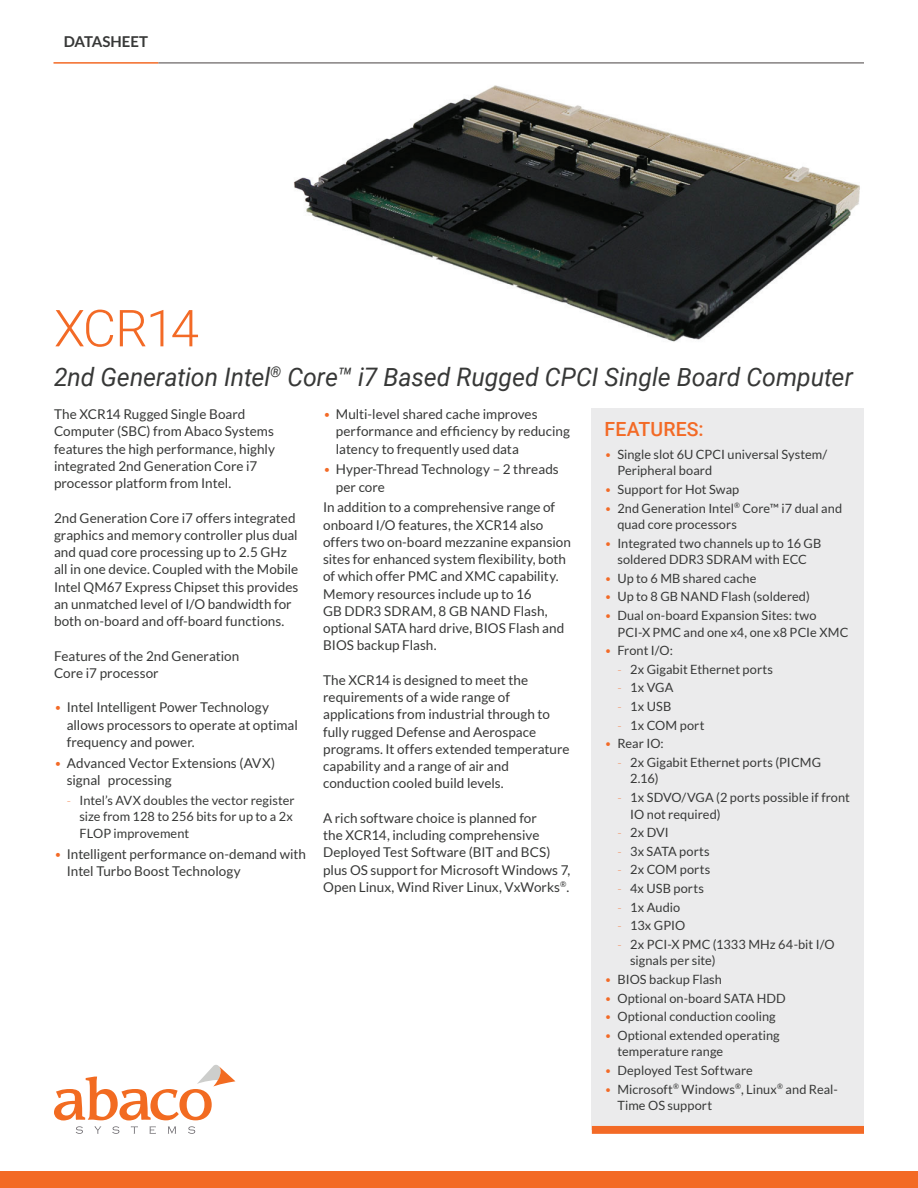
<style>
.page{position:relative;width:918px;height:1188px;background:#fff}
.page>*{position:absolute;margin:0;border:0;box-sizing:border-box;transform-origin:0 0}
.Title{font:300 51px "Roboto";letter-spacing:-.04em;color:#f36a26}
.Subtitle{font:italic 25.5px "Roboto";color:#373837}
.Features_title{font:500 19.5px "Roboto";letter-spacing:.005em;color:#f36a26}
.t1{font:700 15px "Lato";color:#373837}
.body_copy{font:13.5px/17.2px "Lato";letter-spacing:.005em;color:#373837}
.t2{font:12.75px/16.5px "Lato";letter-spacing:.005em;color:#373837}
.s1{font-weight:300;color:#f36a26}
</style>
<div class="page">
<hr style="left:158px;top:62px;width:706px;height:2px;background:#858181">
<div style="left:0;top:1171px;width:918px;height:17px;background:#f36a25"></div>
<svg style="left:76px;top:1126px;width:7px;height:8px"></svg>
<svg style="left:95px;top:1127px;width:6px;height:7px"></svg>
<svg style="left:112px;top:1126px;width:7px;height:8px"></svg>
<svg style="left:131px;top:1126px;width:7px;height:8px"></svg>
<svg style="left:149px;top:1126px;width:7px;height:8px"></svg>
<svg style="left:168px;top:1127px;width:8px;height:7px"></svg>
<svg style="left:188px;top:1126px;width:7px;height:8px"></svg>
<svg style="left:54px;top:1065px;width:181px;height:55px"></svg>
<hr style="left:54px;top:62px;width:104px;height:2px;background:#f36a25">
<img style="left:294px;top:85px;width:566px;height:257px">
<div style="left:592px;top:408px;width:272px;height:722px;background:#ebebec"></div>
<div style="left:592px;top:1126px;width:272px;height:8px;background:#f36a26"></div>
<p class="t1" style="left:64px;top:33px;width:86px">DATASHEET</p>
<p class="Title" style="left:54px;top:292px;width:146px">XCR14</p>
<p class="Subtitle" style="left:54px;top:359px;width:800px">2nd Generation Intel<sup>®</sup> Core™ i7 Based Rugged CPCI Single Board Computer</p>
<p class="body_copy" style="left:54px;top:405px;width:223px">The XCR14 Rugged Single Board Computer (SBC) from Abaco Systems features the high performance, highly integrated 2nd Generation Core i7 processor platform from Intel.</p>
<p class="body_copy" style="left:54px;top:509px;width:246px">2nd Generation Core i7 offers integrated graphics and memory controller plus dual and quad core processing up to 2.5 GHz all in one device. Coupled with the Mobile Intel QM67 Express Chipset this provides an unmatched level of I/O bandwidth for both on-board and off-board functions.</p>
<p class="body_copy" style="left:54px;top:647px;width:187px">Features of the 2nd Generation<br>Core i7 processor</p>
<p class="body_copy" style="left:67px;top:699px;width:233px;text-indent:-13px"><span class="s1">•</span> Intel Intelligent Power Technology allows processors to operate at optimal frequency and power.</p>
<p class="body_copy" style="left:67px;top:754px;width:210px;text-indent:-13px"><span class="s1">•</span> Advanced Vector Extensions (AVX) signal processing</p>
<p class="t2" style="left:80px;top:792px;width:217px;text-indent:-13px"><span class="s1">-</span> Intel’s AVX doubles the vector register size from 128 to 256 bits for up to a 2x<br>FLOP improvement</p>
<p class="body_copy" style="left:67px;top:845px;width:241px;text-indent:-13px"><span class="s1">•</span> Intelligent performance on-demand with<br>Intel Turbo Boost Technology</p>
<p class="body_copy" style="left:336px;top:405px;width:236px;text-indent:-13px"><span class="s1">•</span> Multi-level shared cache improves performance and efficiency by reducing latency to frequently used data</p>
<p class="body_copy" style="left:336px;top:461px;width:224px;text-indent:-13px"><span class="s1">•</span> Hyper-Thread Technology – 2 threads per core</p>
<p class="body_copy" style="left:323px;top:499px;width:249px">In addition to a comprehensive range of onboard I/O features, the XCR14 also offers two on-board mezzanine expansion sites for enhanced system flexibility, both of which offer PMC and XMC capability.<br>Memory resources include up to 16<br>GB DDR3 SDRAM, 8 GB NAND Flash, optional SATA hard drive, BIOS Flash and BIOS backup Flash.</p>
<p class="body_copy" style="left:323px;top:671px;width:248px">The XCR14 is designed to meet the requirements of a wide range of applications from industrial through to fully rugged Defense and Aerospace programs. It offers extended temperature capability and a range of air and conduction cooled build levels.</p>
<p class="body_copy" style="left:323px;top:809px;width:249px">A rich software choice is planned for<br>the XCR14, including comprehensive Deployed Test Software (BIT and BCS) plus OS support for Microsoft Windows 7, Open Linux, Wind River Linux, VxWorks<sup>®</sup>.</p>
<p class="Features_title" style="left:605px;top:415px;width:101px">FEATURES:</p>
<p class="t2" style="left:617px;top:446px;width:211px;text-indent:-13px"><span class="s1">•</span> Single slot 6U CPCI universal System/<br>Peripheral board</p>
<p class="t2" style="left:605px;top:481px;width:136px"><span class="s1">•</span> Support for Hot Swap</p>
<p class="t2" style="left:617px;top:500px;width:226px;text-indent:-13px"><span class="s1">•</span> 2nd Generation Intel<sup>®</sup> Core™ i7 dual and quad core processors</p>
<p class="t2" style="left:605px;top:535px;width:218px;text-align:center"><span class="s1">•</span> Integrated two channels up to 16 GB soldered DDR3 SDRAM with ECC</p>
<p class="t2" style="left:605px;top:570px;width:153px"><span class="s1">•</span> Up to 6 MB shared cache</p>
<p class="t2" style="left:605px;top:589px;width:207px"><span class="s1">•</span> Up to 8 GB NAND Flash (soldered)</p>
<p class="t2" style="left:617px;top:607px;width:233px;text-indent:-13px"><span class="s1">•</span> Dual on-board Expansion Sites: two<br>PCI-X PMC and one x4, one x8 PCIe XMC</p>
<p class="t2" style="left:605px;top:642px;width:70px"><span class="s1">•</span> Front I/O:</p>
<p class="t2" style="left:617px;top:661px;width:157px"><span class="s1">-</span> 2x Gigabit Ethernet ports</p>
<p class="t2" style="left:617px;top:680px;width:58px"><span class="s1">-</span> 1x VGA</p>
<p class="t2" style="left:617px;top:698px;width:55px"><span class="s1">-</span> 1x USB</p>
<p class="t2" style="left:617px;top:717px;width:89px"><span class="s1">-</span> 1x COM port</p>
<p class="t2" style="left:605px;top:735px;width:61px"><span class="s1">•</span> Rear IO:</p>
<p class="t2" style="left:630px;top:754px;width:192px;text-indent:-13px"><span class="s1">-</span> 2x Gigabit Ethernet ports (PICMG<br>2.16)</p>
<p class="t2" style="left:630px;top:789px;width:221px;text-indent:-13px"><span class="s1">-</span> 1x SDVO/VGA (2 ports possible if front<br>IO not required)</p>
<p class="t2" style="left:617px;top:824px;width:53px"><span class="s1">-</span> 2x DVI</p>
<p class="t2" style="left:617px;top:843px;width:94px"><span class="s1">-</span> 3x SATA ports</p>
<p class="t2" style="left:617px;top:862px;width:94px"><span class="s1">-</span> 2x COM ports</p>
<p class="t2" style="left:617px;top:880px;width:88px"><span class="s1">-</span> 4x USB ports</p>
<p class="t2" style="left:617px;top:899px;width:64px"><span class="s1">-</span> 1x Audio</p>
<p class="t2" style="left:617px;top:917px;width:69px"><span class="s1">-</span> 13x GPIO</p>
<p class="t2" style="left:630px;top:936px;width:206px;text-indent:-13px"><span class="s1">-</span> 2x PCI-X PMC (1333 MHz 64-bit I/O signals per site)</p>
<p class="t2" style="left:605px;top:971px;width:119px"><span class="s1">•</span> BIOS backup Flash</p>
<p class="t2" style="left:605px;top:990px;width:183px"><span class="s1">•</span> Optional on-board SATA HDD</p>
<p class="t2" style="left:605px;top:1008px;width:173px"><span class="s1">•</span> Optional conduction cooling</p>
<p class="t2" style="left:617px;top:1027px;width:164px;text-indent:-13px"><span class="s1">•</span> Optional extended operating temperature range</p>
<p class="t2" style="left:605px;top:1062px;width:150px"><span class="s1">•</span> Deployed Test Software</p>
<p class="t2" style="left:617px;top:1081px;width:222px;text-indent:-13px"><span class="s1">•</span> Microsoft<sup>®</sup> Windows<sup>®</sup>, Linux<sup>®</sup> and Real-<br>Time OS support</p>
</div>
